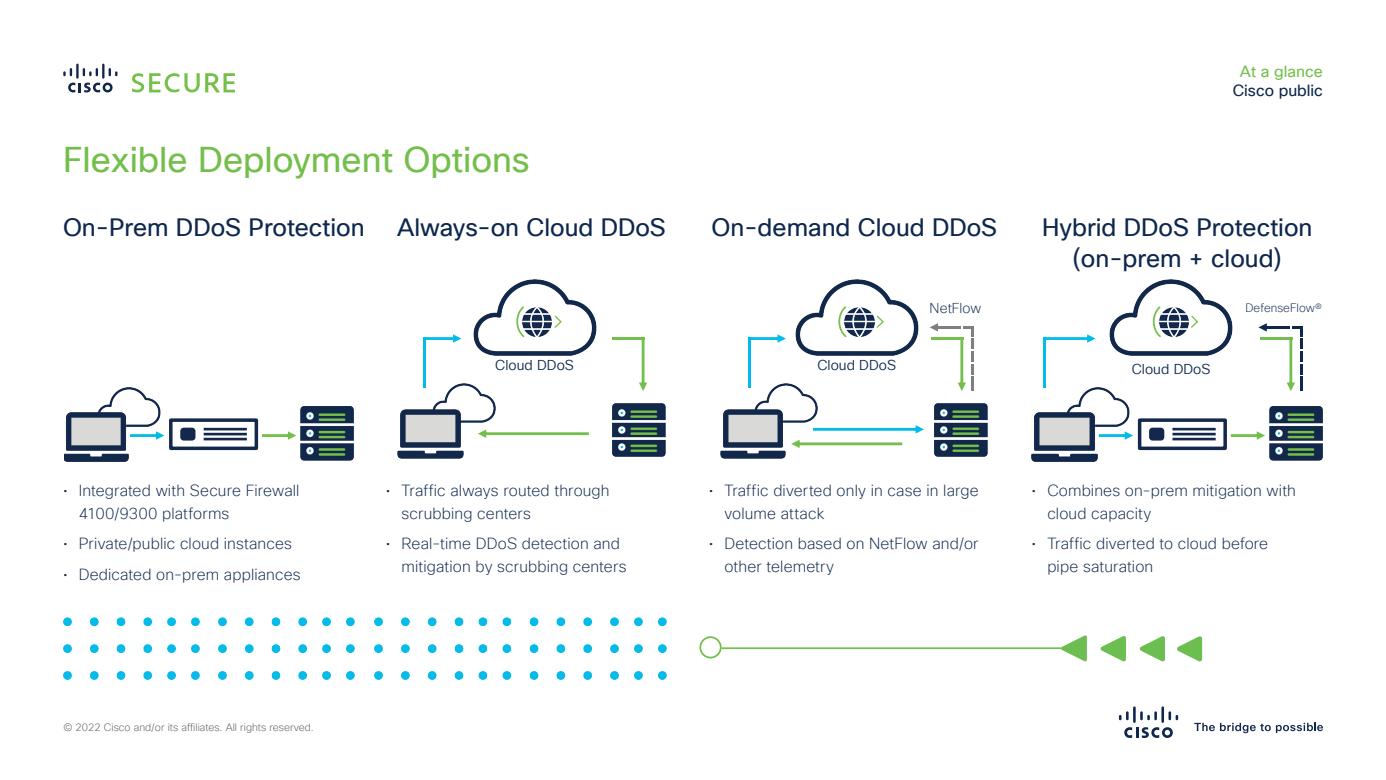
<style>
.page{position:relative;width:1386px;height:780px;background:#fff}
.page>*{position:absolute;margin:0;border:0;box-sizing:border-box;transform-origin:0 0}
.Into_Subhead__Regula{font:35px "Cisco Sans TT";color:#74bf4b}
.Subhead_2_-_Reg_16_1{font:24.5px/31.5px "Cisco Sans TT";color:#0d274d;text-align:center}
.t1{font:200 15.75px/22.8px "Cisco Sans TT";letter-spacing:.01em;color:#0d274d}
.Confidentiality_9pt{font:15.75px "Cisco Sans TT";color:#0d274d}
.Confidentiality_9pt-2{font:15.75px "Cisco Sans TT";color:#74bf4b}
.t2{font:14px "Cisco Sans TT Light";letter-spacing:.005em;color:#0d274d}
.t3{font:200 14px "Cisco Sans TT";color:#0d274d}
.t4{font:200 11.9px "Cisco Sans TT";color:#0d274d}
.Copyright_-_6_7_5_Gr{font:200 10.5px "Cisco Sans TT";color:#58595b}
</style>
<div class="page">
<svg style="left:68px;top:83px;width:45px;height:9px"></svg>
<svg style="left:63px;top:68px;width:9px;height:8px"></svg>
<hr style="left:76px;top:64px;width:3px;height:15px;background:#10274a">
<svg style="left:83px;top:68px;width:15px;height:8px"></svg>
<hr style="left:102px;top:64px;width:3px;height:15px;background:#10274a">
<svg style="left:109px;top:68px;width:8px;height:8px"></svg>
<svg style="left:132px;top:73px;width:103px;height:19px"></svg>
<img style="left:375px;top:617px;width:291px;height:62px">
<img style="left:63px;top:617px;width:291px;height:62px">
<svg style="left:1046px;top:334px;width:50px;height:9px"></svg>
<hr style="left:1043px;top:337px;width:3px;height:50px;background:#00bceb">
<img style="left:1269px;top:407px;width:53px;height:53px">
<img style="left:1066px;top:387px;width:64px;height:39px">
<img style="left:1032px;top:413px;width:65px;height:48px">
<svg style="left:1151px;top:427px;width:60px;height:14px"></svg>
<div style="left:1138px;top:418px;width:89px;height:32px;border:4px solid #13284c"></div>
<div style="left:1151px;top:429px;width:12px;height:10px;background:#13284c;border-radius:2px"></div>
<div style="left:1149px;top:427px;width:15px;height:13px;border:4px solid #13284c;border-radius:2px"></div>
<hr style="left:1173px;top:428px;width:43px;height:2px;background:#13284c">
<hr style="left:1173px;top:438px;width:43px;height:2px;background:#13284c">
<hr style="left:1173px;top:433px;width:43px;height:2px;background:#13284c">
<svg style="left:1231px;top:431px;width:34px;height:9px"></svg>
<svg style="left:1099px;top:431px;width:34px;height:9px"></svg>
<hr style="left:1260px;top:337px;width:32px;height:3px;background:#74bf4b">
<svg style="left:1258px;top:323px;width:9px;height:8px"></svg>
<hr style="left:1266px;top:326px;width:24px;height:3px;background:#0d274d">
<svg style="left:1287px;top:326px;width:15px;height:65px"></svg>
<img style="left:612px;top:403px;width:53px;height:53px">
<img style="left:433px;top:383px;width:63px;height:40px">
<img style="left:398px;top:409px;width:65px;height:49px">
<svg style="left:478px;top:429px;width:111px;height:9px"></svg>
<svg style="left:426px;top:334px;width:35px;height:9px"></svg>
<hr style="left:423px;top:337px;width:3px;height:50px;background:#00bceb">
<svg style="left:639px;top:337px;width:8px;height:54px"></svg>
<hr style="left:612px;top:337px;width:32px;height:3px;background:#74bf4b">
<img style="left:473px;top:279px;width:123px;height:76px">
<svg style="left:515px;top:305px;width:11px;height:34px"></svg>
<img style="left:523px;top:307px;width:29px;height:29px">
<svg style="left:553px;top:314px;width:10px;height:15px"></svg>
<svg style="left:791px;top:439px;width:111px;height:9px"></svg>
<img style="left:934px;top:403px;width:53px;height:53px">
<img style="left:755px;top:383px;width:63px;height:40px">
<img style="left:720px;top:409px;width:65px;height:49px">
<svg style="left:813px;top:425px;width:111px;height:8px"></svg>
<svg style="left:751px;top:334px;width:35px;height:9px"></svg>
<hr style="left:748px;top:337px;width:3px;height:50px;background:#00bceb">
<hr style="left:931px;top:337px;width:32px;height:3px;background:#74bf4b">
<svg style="left:930px;top:323px;width:8px;height:8px"></svg>
<hr style="left:937px;top:326px;width:24px;height:3px;background:#7f7f80">
<svg style="left:958px;top:326px;width:16px;height:65px"></svg>
<img style="left:795px;top:279px;width:123px;height:76px">
<svg style="left:838px;top:305px;width:10px;height:34px"></svg>
<img style="left:845px;top:307px;width:29px;height:29px">
<svg style="left:875px;top:314px;width:10px;height:15px"></svg>
<img style="left:1110px;top:279px;width:123px;height:76px">
<svg style="left:1152px;top:305px;width:11px;height:34px"></svg>
<img style="left:1159px;top:307px;width:30px;height:29px">
<svg style="left:1190px;top:314px;width:9px;height:15px"></svg>
<img style="left:300px;top:407px;width:54px;height:53px">
<img style="left:97px;top:387px;width:64px;height:39px">
<img style="left:64px;top:413px;width:64px;height:48px">
<svg style="left:182px;top:427px;width:61px;height:14px"></svg>
<div style="left:169px;top:418px;width:89px;height:32px;border:4px solid #13284c"></div>
<div style="left:182px;top:429px;width:12px;height:10px;background:#13284c;border-radius:2px"></div>
<div style="left:180px;top:427px;width:15px;height:13px;border:4px solid #13284c;border-radius:2px"></div>
<hr style="left:204px;top:428px;width:43px;height:2px;background:#13284c">
<hr style="left:204px;top:438px;width:43px;height:2px;background:#13284c">
<hr style="left:204px;top:433px;width:43px;height:2px;background:#13284c">
<svg style="left:262px;top:431px;width:34px;height:9px"></svg>
<svg style="left:130px;top:431px;width:34px;height:9px"></svg>
<svg style="left:1139px;top:636px;width:26px;height:26px"></svg>
<svg style="left:1061px;top:635px;width:26px;height:26px"></svg>
<svg style="left:1177px;top:636px;width:25px;height:26px"></svg>
<svg style="left:1100px;top:636px;width:26px;height:26px"></svg>
<hr style="left:721px;top:647px;width:340px;height:2px;background:#74bf4b">
<div style="left:699px;top:636px;width:23px;height:22px;border:2px solid #74bf4b;border-radius:50%"></div>
<svg style="left:1124px;top:727px;width:49px;height:11px"></svg>
<svg style="left:1119px;top:711px;width:10px;height:9px"></svg>
<hr style="left:1133px;top:706px;width:3px;height:17px;background:#0d274d">
<svg style="left:1140px;top:711px;width:17px;height:9px"></svg>
<hr style="left:1161px;top:706px;width:3px;height:17px;background:#0d274d">
<svg style="left:1169px;top:711px;width:9px;height:9px"></svg>
<svg style="left:1194px;top:723px;width:129px;height:10px"></svg>
<p class="Into_Subhead__Regula" style="left:63px;top:137px;width:468px">Flexible Deployment Options</p>
<p class="Confidentiality_9pt-2" style="left:1240px;top:61px;width:85px">At a glance</p>
<p class="Confidentiality_9pt" style="left:1233px;top:80px;width:92px">Cisco public</p>
<p class="Subhead_2_-_Reg_16_1" style="left:63px;top:212px;width:303px">On-Prem DDoS Protection</p>
<p class="Subhead_2_-_Reg_16_1" style="left:397px;top:212px;width:270px">Always-on Cloud DDoS</p>
<p class="Subhead_2_-_Reg_16_1" style="left:712px;top:212px;width:287px">On-demand Cloud DDoS</p>
<p class="Subhead_2_-_Reg_16_1" style="left:1042px;top:212px;width:272px">Hybrid DDoS Protection (on-prem + cloud)</p>
<p class="t1" style="left:79px;top:479px;width:222px;text-indent:-16px">• Integrated with Secure Firewall<br>4100/9300 platforms</p>
<p class="t1" style="left:63px;top:533px;width:231px">• Private/public cloud instances</p>
<p class="t1" style="left:63px;top:563px;width:239px">• Dedicated on-prem appliances</p>
<p class="Copyright_-_6_7_5_Gr" style="left:64px;top:720px;width:252px">© 2022 Cisco and/or its affiliates. All rights reserved.</p>
<p class="t2" style="left:495px;top:356px;width:80px">Cloud DDoS</p>
<p class="t2" style="left:817px;top:356px;width:80px">Cloud DDoS</p>
<p class="t3" style="left:930px;top:299px;width:53px">NetFlow</p>
<p class="t1" style="left:402px;top:479px;width:209px;text-indent:-16px">• Traffic always routed through scrubbing centers</p>
<p class="t1" style="left:402px;top:533px;width:226px;text-indent:-16px">• Real-time DDoS detection and mitigation by scrubbing centers</p>
<p class="t1" style="left:724px;top:479px;width:256px;text-indent:-16px">• Traffic diverted only in case in large volume attack</p>
<p class="t1" style="left:724px;top:533px;width:256px;text-indent:-16px">• Detection based on NetFlow and/or other telemetry</p>
<p class="t2" style="left:1132px;top:360px;width:80px">Cloud DDoS</p>
<p class="t4" style="left:1246px;top:300px;width:78px">DefenseFlow®</p>
<p class="t1" style="left:1047px;top:479px;width:250px;text-indent:-16px">• Combines on-prem mitigation with cloud capacity</p>
<p class="t1" style="left:1047px;top:533px;width:222px;text-indent:-16px">• Traffic diverted to cloud before pipe saturation</p>
</div>
